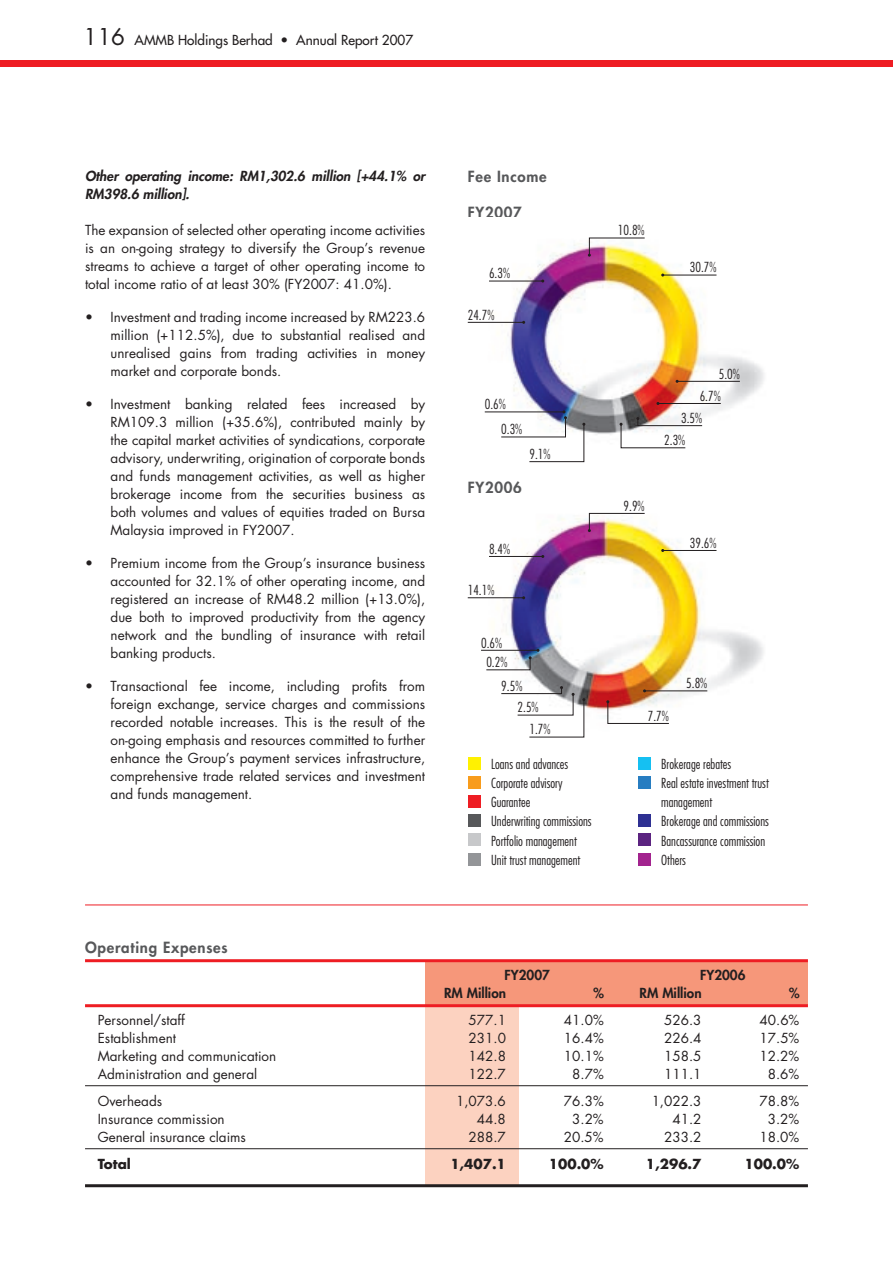
<style>
.page{position:relative;width:893px;height:1263px;background:#fff}
.page>*{position:absolute;margin:0;border:0;box-sizing:border-box;transform-origin:0 0}
.t1{font:800 15px "Futura";letter-spacing:.05em;color:#57585a}
.t2{font:13.5px/18px "Futura";color:#231f20;text-align:justify}
.t3{font:300 condensed 13.5px/19.2px "Futura";color:#231f20}
.t4{font:italic 800 13.5px/18px "Futura";color:#231f20}
.t5{font:13.5px "Futura";color:#231f20}
.t6{font:800 13.5px "Futura";color:#231f20}
.t7{font:700 13.5px "Futura";color:#231f20}
.s1{font-size:22.5px}
</style>
<div class="page">
<div style="left:0;top:60px;width:893px;height:6px;background:#ee1d23"></div>
<img style="left:468px;top:512px;width:296px;height:198px">
<hr style="left:663px;top:550px;width:53px;height:1px;background:#231f20">
<svg style="left:588px;top:513px;width:57px;height:19px"></svg>
<hr style="left:489px;top:556px;width:54px;height:1px;background:#231f20">
<hr style="left:481px;top:650px;width:57px;height:1px;background:#231f20">
<hr style="left:468px;top:597px;width:56px;height:1px;background:#231f20">
<svg style="left:486px;top:649px;width:53px;height:22px"></svg>
<svg style="left:501px;top:686px;width:84px;height:52px"></svg>
<hr style="left:644px;top:690px;width:63px;height:1px;background:#231f20">
<svg style="left:606px;top:700px;width:64px;height:24px"></svg>
<img style="left:468px;top:243px;width:296px;height:220px">
<hr style="left:663px;top:275px;width:53px;height:1px;background:#231f20">
<svg style="left:588px;top:237px;width:57px;height:20px"></svg>
<hr style="left:489px;top:281px;width:54px;height:1px;background:#231f20">
<hr style="left:485px;top:411px;width:79px;height:1px;background:#231f20">
<hr style="left:468px;top:322px;width:56px;height:1px;background:#231f20">
<svg style="left:500px;top:410px;width:85px;height:52px"></svg>
<hr style="left:677px;top:381px;width:63px;height:1px;background:#231f20">
<hr style="left:658px;top:403px;width:63px;height:1px;background:#231f20">
<svg style="left:620px;top:417px;width:83px;height:32px"></svg>
<div style="left:638px;top:757px;width:13px;height:13px;background:#15c0f2"></div>
<div style="left:638px;top:776px;width:13px;height:13px;background:#277dc1"></div>
<div style="left:638px;top:814px;width:13px;height:13px;background:#2e3092"></div>
<div style="left:638px;top:833px;width:13px;height:13px;background:#5b2380"></div>
<div style="left:638px;top:853px;width:13px;height:12px;background:#a2238e"></div>
<div style="left:468px;top:757px;width:12px;height:13px;background:#fff101"></div>
<div style="left:468px;top:776px;width:12px;height:13px;background:#f89c1c"></div>
<div style="left:468px;top:795px;width:12px;height:13px;background:#ee1d23"></div>
<div style="left:468px;top:814px;width:12px;height:13px;background:#57585a"></div>
<div style="left:468px;top:833px;width:12px;height:13px;background:#c7c8ca"></div>
<div style="left:468px;top:853px;width:12px;height:12px;background:#939598"></div>
<div style="left:425px;top:1005px;width:94px;height:181px;background:#fcd2c0"></div>
<div style="left:425px;top:962px;width:383px;height:43px;background:#f6977a"></div>
<hr style="left:85px;top:959px;width:723px;height:3px;background:#ee1d23">
<hr style="left:85px;top:1004px;width:723px;height:3px;background:#ee1d23">
<hr style="left:85px;top:1085px;width:723px;height:1px;background:#231f20">
<hr style="left:85px;top:1148px;width:723px;height:1px;background:#231f20">
<hr style="left:85px;top:1184px;width:723px;height:3px;background:#231f20">
<hr style="left:85px;top:904px;width:723px;height:1px;background:#ee1d23">
<p class="t5" style="left:84px;top:31px;width:331px"><span class="s1">116</span> AMMB Holdings Berhad • Annual Report 2007</p>
<p class="t4" style="left:85px;top:167px;width:342px">Other operating income: RM1,302.6 million [+44.1% or<br>RM398.6 million].</p>
<p class="t2" style="left:85px;top:221px;width:342px">The expansion of selected other operating income activities is an on-going strategy to diversify the Group’s revenue streams to achieve a target of other operating income to total income ratio of at least 30% (FY2007: 41.0%).</p>
<p class="t2" style="left:111px;top:308px;width:316px;text-indent:-26px">• Investment and trading income increased by RM223.6 million (+112.5%), due to substantial realised and unrealised gains from trading activities in money market and corporate bonds.</p>
<p class="t2" style="left:111px;top:395px;width:316px;text-indent:-26px">• Investment banking related fees increased by RM109.3 million (+35.6%), contributed mainly by the capital market activities of syndications, corporate advisory, underwriting, origination of corporate bonds and funds management activities, as well as higher brokerage income from the securities business as both volumes and values of equities traded on Bursa Malaysia improved in FY2007.</p>
<p class="t2" style="left:111px;top:554px;width:316px;text-indent:-26px">• Premium income from the Group’s insurance business accounted for 32.1% of other operating income, and registered an increase of RM48.2 million (+13.0%), due both to improved productivity from the agency network and the bundling of insurance with retail banking products.</p>
<p class="t2" style="left:111px;top:677px;width:316px;text-indent:-26px">• Transactional fee income, including profits from foreign exchange, service charges and commissions recorded notable increases. This is the result of the on-going emphasis and resources committed to further enhance the Group’s payment services infrastructure, comprehensive trade related services and investment and funds management.</p>
<p class="t1" style="left:468px;top:167px;width:81px">Fee Income</p>
<p class="t1" style="left:468px;top:203px;width:56px">FY2007</p>
<p class="t3" style="left:489px;top:263px;width:23px">6.3%</p>
<p class="t3" style="left:468px;top:305px;width:28px">24.7%</p>
<p class="t3" style="left:501px;top:391px;width:23px;line-height:25px;text-indent:-16px">0.6%<br>0.3%</p>
<p class="t3" style="left:529px;top:444px;width:23px">9.1%</p>
<p class="t1" style="left:468px;top:478px;width:56px">FY2006</p>
<p class="t3" style="left:489px;top:539px;width:23px">8.4%</p>
<p class="t3" style="left:468px;top:580px;width:28px">14.1%</p>
<p class="t3" style="left:481px;top:633px;width:23px">0.6%</p>
<p class="t3" style="left:486px;top:652px;width:23px">0.2%</p>
<p class="t3" style="left:501px;top:676px;width:23px">9.5%</p>
<p class="t3" style="left:529px;top:696px;width:23px;line-height:21.9px;text-indent:-12px">2.5%<br>1.7%</p>
<p class="t3" style="left:491px;top:754px;width:102px">Loans and advances<br>Corporate advisory<br>Guarantee<br>Underwriting commissions<br>Portfolio management<br>Unit trust management</p>
<p class="t3" style="left:618px;top:220px;width:28px">10.8%</p>
<p class="t3" style="left:690px;top:257px;width:28px">30.7%</p>
<p class="t3" style="left:719px;top:364px;width:23px">5.0%</p>
<p class="t3" style="left:700px;top:386px;width:23px">6.7%</p>
<p class="t3" style="left:681px;top:408px;width:23px">3.5%</p>
<p class="t3" style="left:664px;top:430px;width:23px">2.3%</p>
<p class="t3" style="left:624px;top:496px;width:23px">9.9%</p>
<p class="t3" style="left:690px;top:533px;width:28px">39.6%</p>
<p class="t3" style="left:686px;top:673px;width:23px">5.8%</p>
<p class="t3" style="left:648px;top:706px;width:23px">7.7%</p>
<p class="t3" style="left:661px;top:754px;width:109px">Brokerage rebates<br>Real estate investment trust management<br>Brokerage and commissions<br>Bancassurance commission<br>Others</p>
<p class="t1" style="left:85px;top:938px;width:144px">Operating Expenses</p>
<p class="t6" style="left:505px;top:967px;width:47px">FY2007</p>
<p class="t6" style="left:700px;top:967px;width:47px">FY2006</p>
<p class="t6" style="left:444px;top:985px;width:63px">RM Million</p>
<p class="t6" style="left:593px;top:985px;width:12px">%</p>
<p class="t6" style="left:640px;top:985px;width:63px">RM Million</p>
<p class="t6" style="left:789px;top:985px;width:12px">%</p>
<p class="t2" style="left:98px;top:1011px;width:89px">Personnel/staff</p>
<p class="t2" style="left:469px;top:1011px;width:39px">577.1</p>
<p class="t2" style="left:564px;top:1011px;width:41px">41.0%</p>
<p class="t2" style="left:664px;top:1011px;width:39px">526.3</p>
<p class="t2" style="left:759px;top:1011px;width:41px">40.6%</p>
<p class="t2" style="left:98px;top:1029px;width:80px">Establishment</p>
<p class="t2" style="left:469px;top:1029px;width:39px">231.0</p>
<p class="t2" style="left:564px;top:1029px;width:41px">16.4%</p>
<p class="t2" style="left:664px;top:1029px;width:39px">226.4</p>
<p class="t2" style="left:759px;top:1029px;width:41px">17.5%</p>
<p class="t2" style="left:98px;top:1047px;width:180px">Marketing and communication</p>
<p class="t2" style="left:469px;top:1047px;width:39px">142.8</p>
<p class="t2" style="left:564px;top:1047px;width:41px">10.1%</p>
<p class="t2" style="left:664px;top:1047px;width:39px">158.5</p>
<p class="t2" style="left:759px;top:1047px;width:41px">12.2%</p>
<p class="t2" style="left:98px;top:1065px;width:161px">Administration and general</p>
<p class="t2" style="left:469px;top:1065px;width:39px">122.7</p>
<p class="t2" style="left:572px;top:1065px;width:33px">8.7%</p>
<p class="t2" style="left:664px;top:1065px;width:39px">111.1</p>
<p class="t2" style="left:768px;top:1065px;width:33px">8.6%</p>
<p class="t2" style="left:98px;top:1092px;width:66px">Overheads</p>
<p class="t2" style="left:456px;top:1092px;width:51px">1,073.6</p>
<p class="t2" style="left:564px;top:1092px;width:41px">76.3%</p>
<p class="t2" style="left:652px;top:1092px;width:51px">1,022.3</p>
<p class="t2" style="left:759px;top:1092px;width:41px">78.8%</p>
<p class="t2" style="left:98px;top:1110px;width:128px">Insurance commission</p>
<p class="t2" style="left:477px;top:1110px;width:31px">44.8</p>
<p class="t2" style="left:572px;top:1110px;width:33px">3.2%</p>
<p class="t2" style="left:672px;top:1110px;width:31px">41.2</p>
<p class="t2" style="left:768px;top:1110px;width:33px">3.2%</p>
<p class="t2" style="left:98px;top:1128px;width:150px">General insurance claims</p>
<p class="t2" style="left:468px;top:1128px;width:39px">288.7</p>
<p class="t2" style="left:564px;top:1128px;width:41px">20.5%</p>
<p class="t2" style="left:664px;top:1128px;width:39px">233.2</p>
<p class="t2" style="left:759px;top:1128px;width:41px">18.0%</p>
<p class="t7" style="left:98px;top:1155px;width:35px">Total</p>
<p class="t7" style="left:450px;top:1155px;width:57px">1,407.1</p>
<p class="t7" style="left:549px;top:1155px;width:56px">100.0%</p>
<p class="t7" style="left:646px;top:1155px;width:57px">1,296.7</p>
<p class="t7" style="left:744px;top:1155px;width:56px">100.0%</p>
</div>
